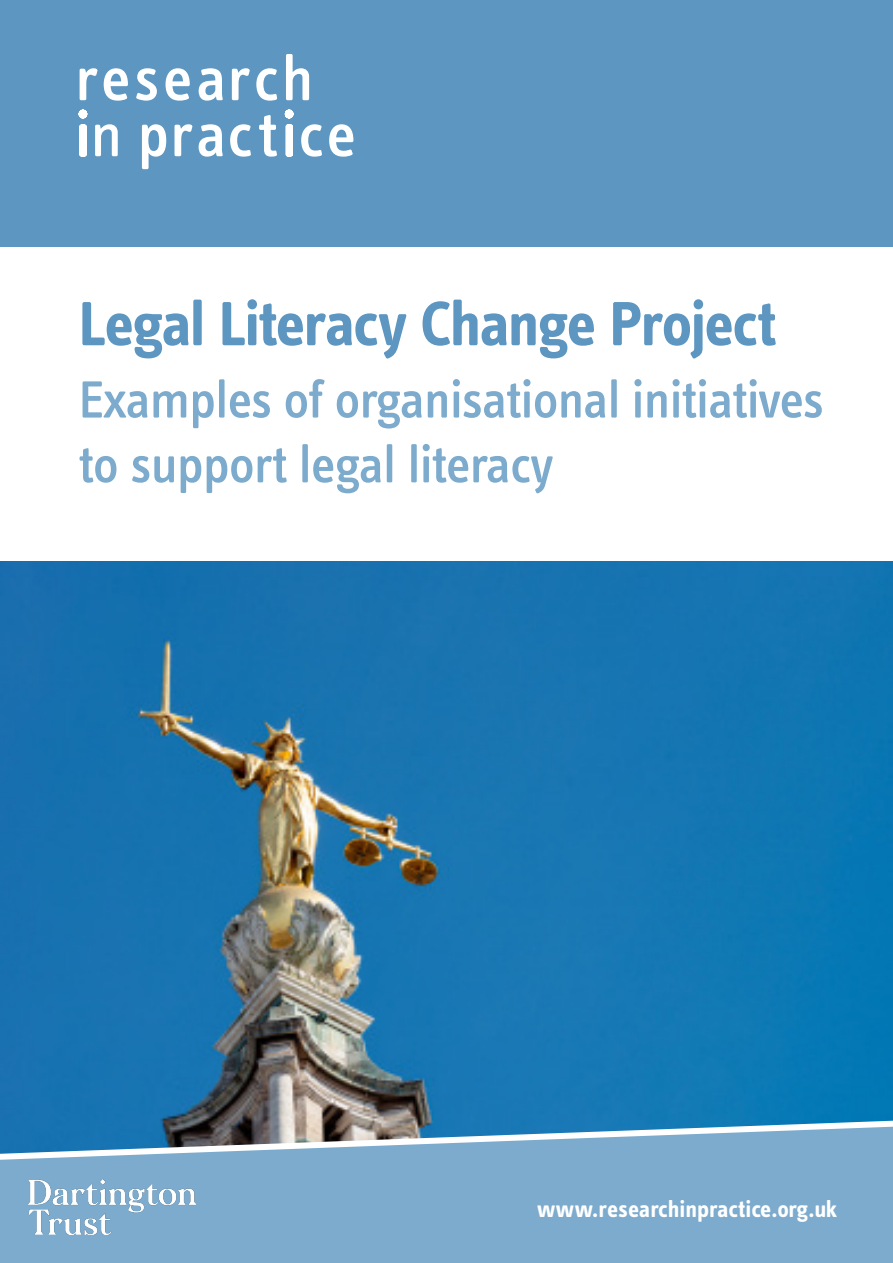
<style>
.page{position:relative;width:893px;height:1263px;background:#fff}
.page>*{position:absolute;margin:0;border:0;box-sizing:border-box;transform-origin:0 0}
.t1{font:700 64.5px "Info Text Pro";letter-spacing:-.03em;color:#5d96c0}
.t2{font:500 54px/64.8px "Info Text Pro";letter-spacing:-.02em;color:#7dabcd}
.Sub_heading{font:700 24px "Info Text Pro";color:#fff}
</style>
<div class="page">
<div style="left:0;top:0;width:893px;height:246px;background:#5d96c0"></div>
<img style="left:0;top:561px;width:893px;height:556px">
<svg style="left:0;top:1117px;width:893px;height:146px;background:#78a6c7"></svg>
<svg style="left:79px;top:54px;width:274px;height:115px"></svg>
<img style="left:28px;top:1179px;width:168px;height:55px">
<p class="t1" style="left:79px;top:285px;width:699px">Legal Literacy Change Project</p>
<p class="t2" style="left:79px;top:366px;width:747px">Examples of organisational initiatives to support legal literacy</p>
<p class="Sub_heading" style="left:537px;top:1195px;width:302px">www.researchinpractice.org.uk</p>
</div>
